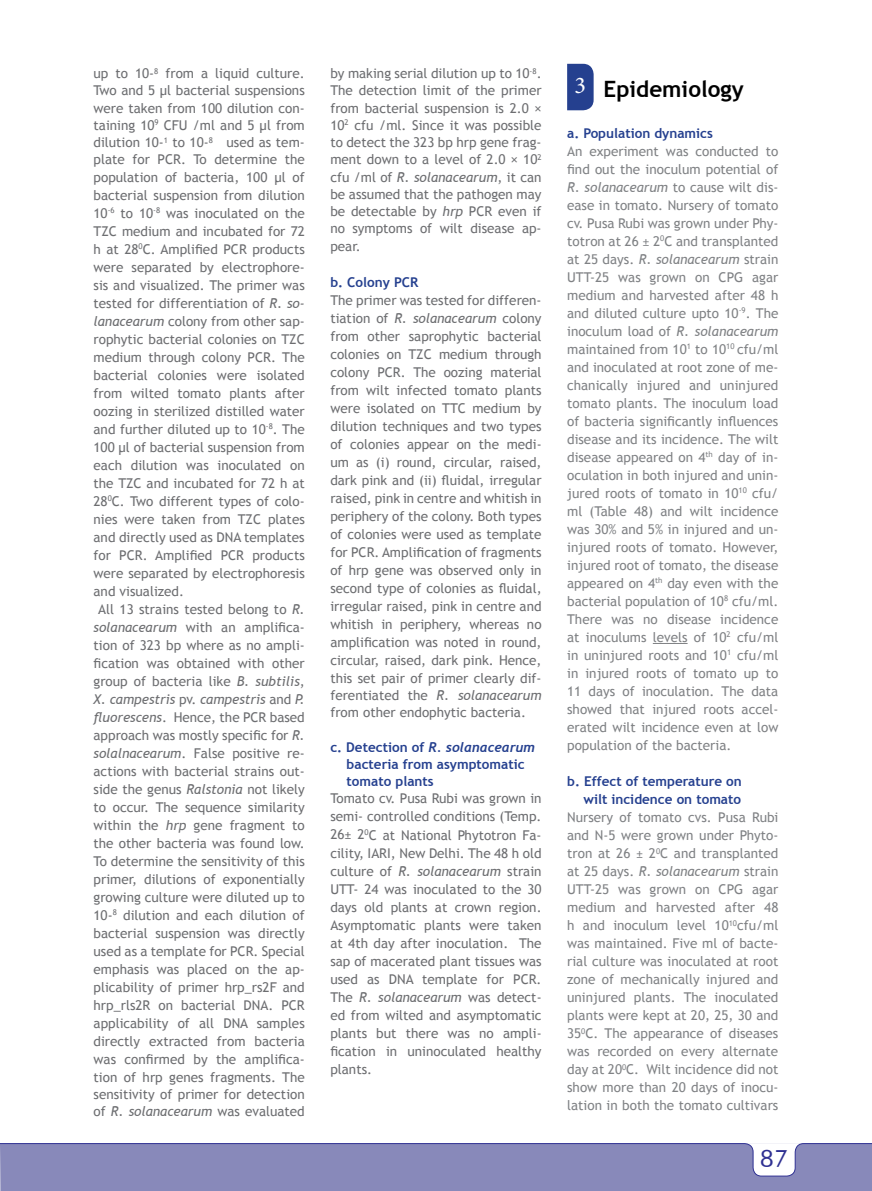
<style>
.page{position:relative;width:872px;height:1191px;background:#fff}
.page>*{position:absolute;margin:0;border:0;box-sizing:border-box;transform-origin:0 0}
.t1{font:24px "Futura BT";color:#2e3092}
.t2{font:700 22.5px "Trebuchet MS";color:#000}
.t3{font:13.5px/17.9px "Trebuchet MS";color:#6d6e71;text-align:justify}
.t4{font:13.5px/18px "Trebuchet MS";color:#808285;text-align:justify}
.t5{font:700 13.5px/17.2px "Trebuchet MS";color:#25408f}
.t6{font:italic 13.5px "Trebuchet MS";color:#6d6e71}
.t7{font:italic 700 13.5px "Trebuchet";color:#25408f}
.s1{font-style:italic}
.s2{font-style:normal}
.s3{font-family:"Trebuchet MS";font-style:normal}
</style>
<div class="page">
<div style="left:1px;top:1176px;width:871px;height:15px;background:#8889ba"></div>
<hr style="left:0;top:1143px;width:1px;height:48px;background:#8889ba">
<svg style="left:0;top:1143px;width:872px;height:33px;background:#8a8bbc"></svg>
<svg style="left:567px;top:64px;width:26px;height:46px"></svg>
<hr style="left:653px;top:643px;width:34px;height:1px;background:#808285">
<p class="t3" style="left:94px;top:64px;width:213px">up to 10-<sup>8</sup> from a liquid culture.</p>
<p class="t3" style="left:94px;top:82px;width:213px">Two and 5 µl bacterial suspensions</p>
<p class="t3" style="left:94px;top:99px;width:213px">were taken from 100 dilution con-</p>
<p class="t3" style="left:94px;top:116px;width:213px">taining 10<sup>9</sup> CFU /ml and 5 µl from</p>
<p class="t3" style="left:94px;top:133px;width:213px">dilution 10-<sup>1</sup> to 10-<sup>8</sup> used as tem-</p>
<p class="t3" style="left:94px;top:151px;width:213px">plate for PCR. To determine the</p>
<p class="t3" style="left:94px;top:168px;width:213px">population of bacteria, 100 µl of</p>
<p class="t3" style="left:94px;top:186px;width:213px">bacterial suspension from dilution</p>
<p class="t3" style="left:94px;top:204px;width:213px">10<sup>-6</sup> to 10<sup>-8</sup> was inoculated on the</p>
<p class="t3" style="left:94px;top:222px;width:213px">TZC medium and incubated for 72</p>
<p class="t3" style="left:94px;top:240px;width:213px">h at 28<sup>0</sup>C. Amplified PCR products</p>
<p class="t3" style="left:94px;top:258px;width:213px">were separated by electrophore-</p>
<p class="t3" style="left:94px;top:276px;width:213px">sis and visualized. The primer was</p>
<p class="t3" style="left:94px;top:294px;width:213px">tested for differentiation of <span class="s1">R. so-</span></p>
<p class="t3" style="left:94px;top:312px;width:213px"><span class="s1">lanacearum</span> colony from other sap-</p>
<p class="t3" style="left:94px;top:330px;width:213px">rophytic bacterial colonies on TZC</p>
<p class="t3" style="left:94px;top:348px;width:213px">medium through colony PCR. The</p>
<p class="t3" style="left:94px;top:366px;width:213px">bacterial colonies were isolated</p>
<p class="t3" style="left:94px;top:384px;width:213px">from wilted tomato plants after</p>
<p class="t3" style="left:94px;top:402px;width:213px">oozing in sterilized distilled water</p>
<p class="t3" style="left:94px;top:420px;width:213px">and further diluted up to 10<sup>-8</sup>. The</p>
<p class="t3" style="left:94px;top:438px;width:213px">100 µl of bacterial suspension from</p>
<p class="t3" style="left:94px;top:456px;width:213px">each dilution was inoculated on</p>
<p class="t3" style="left:94px;top:474px;width:213px">the TZC and incubated for 72 h at</p>
<p class="t3" style="left:94px;top:492px;width:213px">28<sup>0</sup>C. Two different types of colo-</p>
<p class="t3" style="left:94px;top:510px;width:213px">nies were taken from TZC plates</p>
<p class="t3" style="left:94px;top:528px;width:213px">and directly used as DNA templates</p>
<p class="t3" style="left:94px;top:546px;width:213px">for PCR. Amplified PCR products</p>
<p class="t3" style="left:94px;top:564px;width:213px">were separated by electrophoresis</p>
<p class="t3" style="left:94px;top:582px;width:92px">and visualized.</p>
<p class="t3" style="left:98px;top:600px;width:208px">All 13 strains tested belong to <span class="s1">R.</span></p>
<p class="t3" style="left:94px;top:618px;width:213px"><span class="s1">solanacearum</span> with an amplifica-</p>
<p class="t3" style="left:94px;top:636px;width:213px">tion of 323 bp where as no ampli-</p>
<p class="t3" style="left:94px;top:654px;width:213px">fication was obtained with other</p>
<p class="t3" style="left:94px;top:672px;width:213px">group of bacteria like <span class="s1">B. subtilis</span>,</p>
<p class="t6" style="left:94px;top:691px;width:213px">X. campestris <span class="s2">pv.</span> campestris <span class="s2">and</span> P.</p>
<p class="t3" style="left:94px;top:708px;width:213px"><span class="s1">fluorescens</span>. Hence, the PCR based</p>
<p class="t3" style="left:94px;top:726px;width:213px">approach was mostly specific for <span class="s1">R.</span></p>
<p class="t3" style="left:94px;top:744px;width:213px"><span class="s1">solalnacearum</span>. False positive re-</p>
<p class="t3" style="left:94px;top:762px;width:213px">actions with bacterial strains out-</p>
<p class="t3" style="left:94px;top:780px;width:213px">side the genus <span class="s1">Ralstonia</span> not likely</p>
<p class="t3" style="left:94px;top:798px;width:213px">to occur. The sequence similarity</p>
<p class="t3" style="left:94px;top:816px;width:213px">within the <span class="s1">hrp</span> gene fragment to</p>
<p class="t3" style="left:94px;top:834px;width:213px">the other bacteria was found low.</p>
<p class="t3" style="left:94px;top:852px;width:213px">To determine the sensitivity of this</p>
<p class="t3" style="left:94px;top:870px;width:213px">primer, dilutions of exponentially</p>
<p class="t3" style="left:94px;top:888px;width:213px">growing culture were diluted up to</p>
<p class="t3" style="left:94px;top:906px;width:213px">10-<sup>8</sup> dilution and each dilution of</p>
<p class="t3" style="left:94px;top:924px;width:213px">bacterial suspension was directly</p>
<p class="t3" style="left:94px;top:942px;width:213px">used as a template for PCR. Special</p>
<p class="t3" style="left:94px;top:960px;width:213px">emphasis was placed on the ap-</p>
<p class="t3" style="left:94px;top:978px;width:213px">plicability of primer hrp_rs2F and</p>
<p class="t3" style="left:94px;top:996px;width:213px">hrp_rls2R on bacterial DNA. PCR</p>
<p class="t3" style="left:94px;top:1014px;width:213px">applicability of all DNA samples</p>
<p class="t3" style="left:94px;top:1032px;width:213px">directly extracted from bacteria</p>
<p class="t3" style="left:94px;top:1050px;width:213px">was confirmed by the amplifica-</p>
<p class="t3" style="left:94px;top:1068px;width:213px">tion of hrp genes fragments. The</p>
<p class="t3" style="left:94px;top:1085px;width:213px">sensitivity of primer for detection</p>
<p class="t3" style="left:94px;top:1102px;width:213px">of <span class="s1">R. solanacearum</span> was evaluated</p>
<p class="t3" style="left:330px;top:65px;width:213px;line-height:17.4px">by making serial dilution up to 10<sup>-8</sup>.<br>The detection limit of the primer from bacterial suspension is 2.0 × 10<sup>2</sup> cfu /ml. Since it was possible to detect the 323 bp hrp gene frag&shy;ment down to a level of 2.0 × 10<sup>2 </sup>cfu /ml of <span class="s1">R. solanacearum</span>, it can be assumed that the pathogen may be detectable by <span class="s1">hrp</span> PCR even if no symptoms of wilt disease ap&shy;pear.</p>
<p class="t5" style="left:330px;top:274px;width:90px">b. Colony PCR</p>
<p class="t3" style="left:330px;top:292px;width:213px">The primer was tested for differen&shy;tiation of <span class="s1">R. solanacearum</span> colony from other saprophytic bacterial colonies on TZC medium through colony PCR. The oozing material from wilt infected tomato plants were isolated on TTC medium by dilution techniques and two types of colonies appear on the medi&shy;um as (i) round, circular, raised, dark pink and (ii) fluidal, irregular raised, pink in centre and whitish in periphery of the colony. Both types of colonies were used as template for PCR. Amplification of fragments of hrp gene was observed only in second type of colonies as fluidal, irregular raised, pink in centre and whitish in periphery, whereas no amplification was noted in round, circular, raised, dark pink. Hence, this set pair of primer clearly dif&shy;ferentiated the <span class="s1">R. solanacearum </span>from other endophytic bacteria.</p>
<p class="t7" style="left:330px;top:738px;width:206px"><span class="s3">c. Detection of</span> R. solanacearum</p>
<p class="t5" style="left:346px;top:755px;width:179px">bacteria from asymptomatic tomato plants</p>
<p class="t3" style="left:330px;top:790px;width:213px">Tomato cv. Pusa Rubi was grown in semi- controlled conditions (Temp.<br>26± 2<sup>0</sup>C at National Phytotron Fa&shy;cility, IARI, New Delhi. The 48 h old culture of <span class="s1">R. solanacearum</span> strain UTT- 24 was inoculated to the 30 days old plants at crown region.<br>Asymptomatic plants were taken at 4th day after inoculation. The sap of macerated plant tissues was used as DNA template for PCR.<br>The <span class="s1">R. solanacearum</span> was detect&shy;ed from wilted and asymptomatic plants but there was no ampli&shy;fication in uninoculated healthy plants.</p>
<h2 class="t2" style="left:574px;top:74px;width:171px"><sup>3</sup> Epidemiology</h2>
<p class="t5" style="left:567px;top:124px;width:147px">a. Population dynamics</p>
<p class="t4" style="left:567px;top:142px;width:213px">An experiment was conducted to find out the inoculum potential of <span class="s1">R. solanacearum</span> to cause wilt dis&shy;ease in tomato. Nursery of tomato cv. Pusa Rubi was grown under Phy&shy;totron at 26 ± 2<sup>0</sup>C and transplanted at 25 days. <span class="s1">R. solanacearum</span> strain UTT-25 was grown on CPG agar medium and harvested after 48 h and diluted culture upto 10<sup>-9</sup>. The inoculum load of <span class="s1">R. solanacearum </span>maintained from 10<sup>1</sup> to 10<sup>10</sup> cfu/ml and inoculated at root zone of me&shy;chanically injured and uninjured tomato plants. The inoculum load of bacteria significantly influences disease and its incidence. The wilt disease appeared on 4<sup>th</sup> day of in&shy;oculation in both injured and unin&shy;jured roots of tomato in 10<sup>10</sup> cfu/ ml (Table 48) and wilt incidence was 30% and 5% in injured and un&shy;injured roots of tomato. However, injured root of tomato, the disease appeared on 4<sup>th</sup> day even with the bacterial population of 10<sup>8</sup> cfu/ml.<br>There was no disease incidence at inoculums levels of 10<sup>2</sup> cfu/ml in uninjured roots and 10<sup>1</sup> cfu/ml in injured roots of tomato up to 11 days of inoculation. The data showed that injured roots accel&shy;erated wilt incidence even at low population of the bacteria.</p>
<p class="t5" style="left:567px;top:772px;width:176px;line-height:18px;text-align:right">b. Effect of temperature on wilt incidence on tomato</p>
<p class="t4" style="left:567px;top:808px;width:213px">Nursery of tomato cvs. Pusa Rubi and N-5 were grown under Phyto&shy;tron at 26 ± 2<sup>0</sup>C and transplanted at 25 days. <span class="s1">R. solanacearum</span> strain UTT-25 was grown on CPG agar medium and harvested after 48 h and inoculum level 10<sup>10</sup>cfu/ml was maintained. Five ml of bacte&shy;rial culture was inoculated at root zone of mechanically injured and uninjured plants. The inoculated plants were kept at 20, 25, 30 and 35<sup>0</sup>C. The appearance of diseases was recorded on every alternate day at 20<sup>0</sup>C. Wilt incidence did not show more than 20 days of inocu&shy;lation in both the tomato cultivars</p>
<h1 class="t1" style="left:760px;top:1143px;width:30px">87</h1>
</div>
